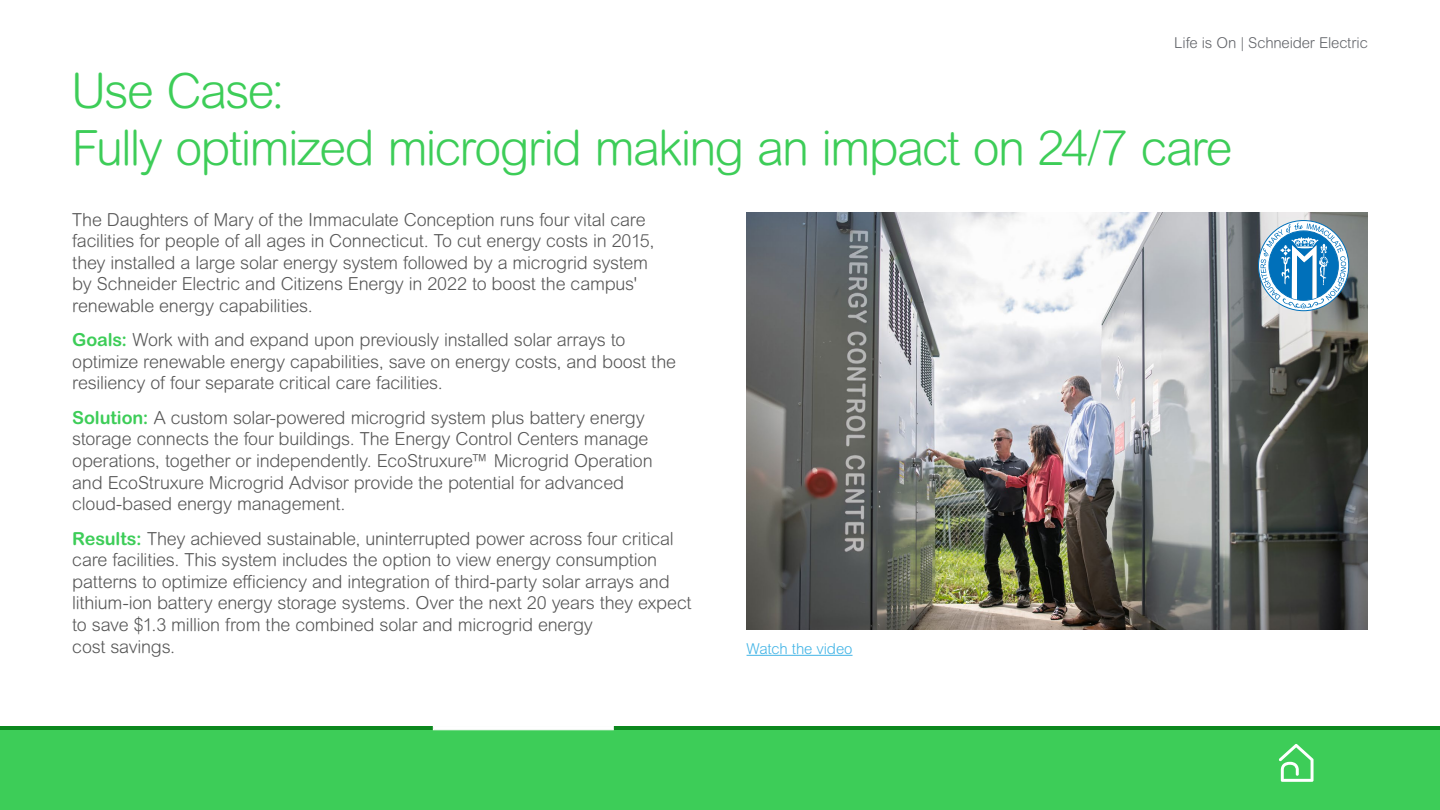
<style>
.page{position:relative;width:1440px;height:810px;background:#fff}
.page>*{position:absolute;margin:0;border:0;box-sizing:border-box;transform-origin:0 0}
.t1{font:300 48.75px/56.2px "Arial Rounded MT Pro";letter-spacing:-.04em;color:#3dcd58}
.t2{font:300 18px/21.6px "Arial Rounded MT Pro";letter-spacing:-.015em;color:#575757}
.t3{font:300 15px "Arial Rounded MT Pro";letter-spacing:-.01em;color:#626469}
.t4{font:300 15px "Arial Rounded MT Pro";letter-spacing:-.015em;color:#42b4e6}
.s1{font-weight:700;color:#3dcd58}
</style>
<div class="page">
<div style="left:0;top:726px;width:1440px;height:84px;background:#3dcd58"></div>
<hr style="left:0;top:726px;width:1440px;height:4px;background:#0c881e">
<svg style="left:1279px;top:744px;width:35px;height:38px"></svg>
<svg style="left:433px;top:726px;width:180px;height:4px"></svg>
<hr style="left:747px;top:655px;width:106px;height:1px;background:#42b4e6">
<img style="left:747px;top:212px;width:621px;height:418px">
<svg style="left:1258px;top:220px;width:91px;height:91px"></svg>
<p class="t3" style="left:1174px;top:34px;width:195px">Life is On | Schneider Electric</p>
<h1 class="t1" style="left:71px;top:65px;width:1163px">Use Case:<br>Fully optimized microgrid making an impact on 24/7 care</h1>
<p class="t2" style="left:72px;top:209px;width:584px">The Daughters of Mary of the Immaculate Conception runs four vital care facilities for people of all ages in Connecticut. To cut energy costs in 2015, they installed a large solar energy system followed by a microgrid system by Schneider Electric and Citizens Energy in 2022 to boost the campus' renewable energy capabilities.</p>
<p class="t2" style="left:72px;top:330px;width:605px"><span class="s1">Goals:</span> Work with and expand upon previously installed solar arrays to optimize renewable energy capabilities, save on energy costs, and boost the resiliency of four separate critical care facilities.</p>
<p class="t2" style="left:72px;top:407px;width:582px"><span class="s1">Solution:</span> A custom solar-powered microgrid system plus battery energy storage connects the four buildings. The Energy Control Centers manage operations, together or independently. EcoStruxure™ Microgrid Operation and EcoStruxure Microgrid Advisor provide the potential for advanced cloud-based energy management.</p>
<p class="t2" style="left:72px;top:528px;width:621px"><span class="s1">Results:</span> They achieved sustainable, uninterrupted power across four critical care facilities. This system includes the option to view energy consumption patterns to optimize efficiency and integration of third-party solar arrays and lithium-ion battery energy storage systems. Over the next 20 years they expect to save $1.3 million from the combined solar and microgrid energy<br>cost savings.</p>
<p class="t4" style="left:747px;top:640px;width:107px">Watch the video</p>
</div>
